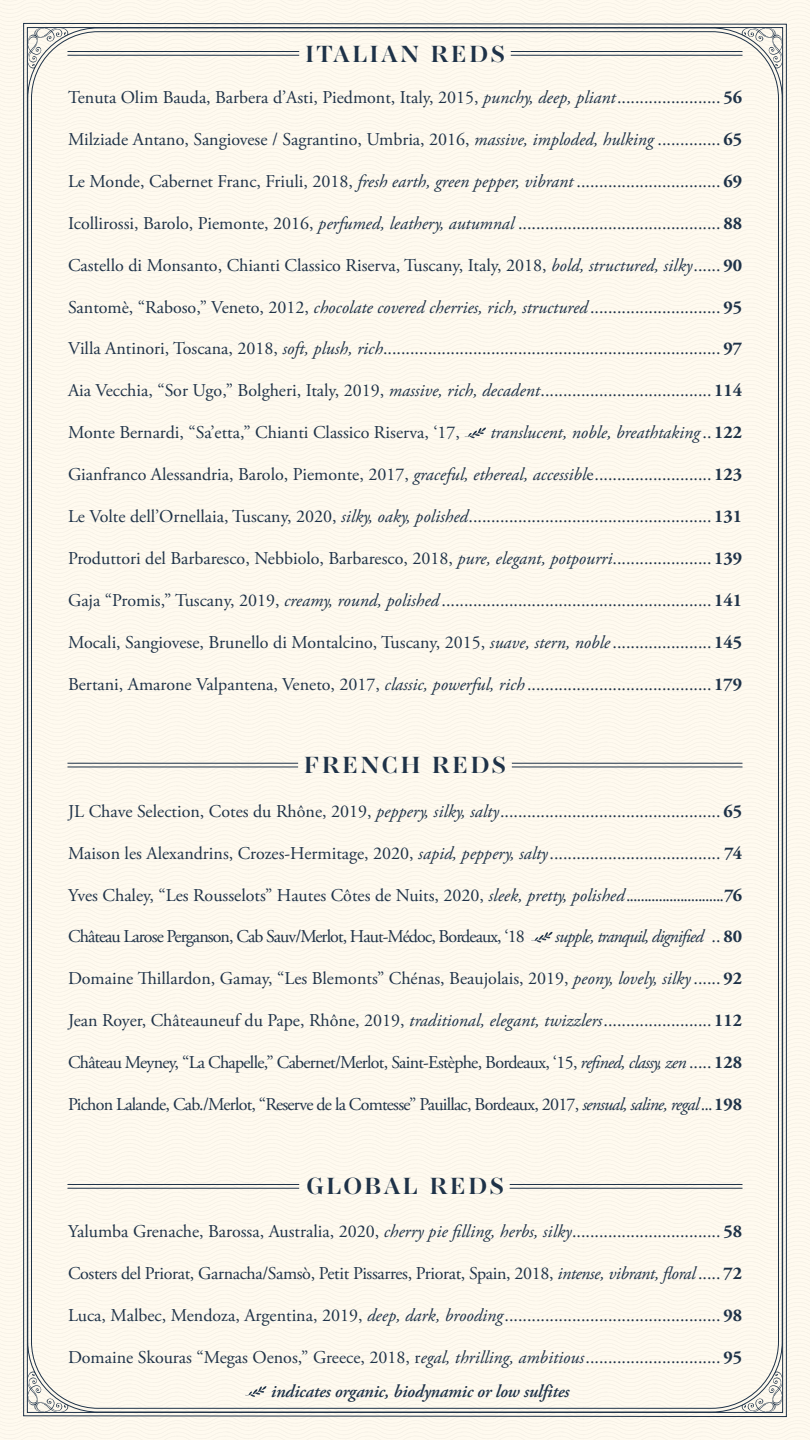
<style>
.page{position:relative;width:810px;height:1440px;background:#fff}
.page>*{position:absolute;margin:0;border:0;box-sizing:border-box;transform-origin:0 0}
.t1{font:700 24px "AW Conqueror Std Didot";letter-spacing:.1em;color:#1e3248}
.t2{font:18px "Adobe Garamond Pro";color:#1e3248}
.t3{font:18px "Adobe Garamond Pro";letter-spacing:-.04em;color:#1e3248}
.t4{font:18px "Adobe Garamond Pro";letter-spacing:-.02em;color:#1e3248}
.t5{font:18px "Adobe Garamond Pro";letter-spacing:-.05em;color:#1e3248}
.t6{font:italic 600 18px "Adobe Garamond Pro";letter-spacing:-.01em;color:#1e3248}
.t7{font:italic 18px "Adobe Garamond Pro";color:#1e3248}
.t8{font:italic 18px "Adobe Garamond Pro";letter-spacing:-.05em;color:#1e3248}
.s1{font-style:italic}
.s2{font-weight:700}
.s3{font-style:normal}
.s4{font-weight:700;font-style:normal}
</style>
<div class="page">
<div style="left:23px;top:23px;width:764px;height:1394px;background:#fffaef"></div>
<svg style="left:245px;top:1386px;width:22px;height:11px"></svg>
<svg style="left:465px;top:428px;width:21px;height:10px"></svg>
<svg style="left:531px;top:932px;width:22px;height:10px"></svg>
<hr style="left:68px;top:55px;width:231px;height:1px;background:#1e3248">
<hr style="left:68px;top:51px;width:231px;height:1px;background:#1e3248">
<hr style="left:511px;top:55px;width:231px;height:1px;background:#1e3248">
<hr style="left:511px;top:51px;width:231px;height:1px;background:#1e3248">
<hr style="left:68px;top:767px;width:230px;height:1px;background:#1e3248">
<hr style="left:68px;top:763px;width:230px;height:1px;background:#1e3248">
<hr style="left:512px;top:767px;width:230px;height:1px;background:#1e3248">
<hr style="left:512px;top:763px;width:230px;height:1px;background:#1e3248">
<hr style="left:68px;top:1188px;width:231px;height:1px;background:#1e3248">
<hr style="left:68px;top:1184px;width:231px;height:1px;background:#1e3248">
<hr style="left:510px;top:1188px;width:232px;height:1px;background:#1e3248">
<hr style="left:510px;top:1184px;width:232px;height:1px;background:#1e3248">
<h1 class="t1" style="left:305px;top:42px;width:202px">ITALIAN REDS</h1>
<p class="t2" style="left:68px;top:87px;width:676px">Tenuta Olim Bauda, Barbera d’Asti, Piedmont, Italy, 2015, <span class="s1">punchy, deep, pliant</span>....................... <span class="s2">56</span></p>
<p class="t2" style="left:68px;top:128px;width:676px">Milziade Antano, Sangiovese / Sagrantino, Umbria, 2016, <span class="s1">massive, imploded, hulking</span> .............. <span class="s2">65</span></p>
<p class="t2" style="left:68px;top:170px;width:676px">Le Monde, Cabernet Franc, Friuli, 2018, <span class="s1">fresh earth, green pepper, vibrant</span> ................................ <span class="s2">69</span></p>
<p class="t2" style="left:68px;top:212px;width:676px">Icollirossi, Barolo, Piemonte, 2016, <span class="s1">perfumed, leathery, autumnal</span> ............................................. <span class="s2">88</span></p>
<p class="t2" style="left:68px;top:254px;width:676px">Castello di Monsanto, Chianti Classico Riserva, Tuscany, Italy, 2018, <span class="s1">bold, structured, silky</span>...... <span class="s2">90</span></p>
<p class="t2" style="left:68px;top:296px;width:676px">Santomè, “Raboso,” Veneto, 2012, <span class="s1">chocolate covered cherries, rich, structured</span> ............................. <span class="s2">95</span></p>
<p class="t2" style="left:68px;top:338px;width:676px">Villa Antinori, Toscana, 2018, <span class="s1">soft, plush, rich</span>........................................................................... <span class="s2">97</span></p>
<p class="t2" style="left:68px;top:380px;width:676px">Aia Vecchia, “Sor Ugo,” Bolgheri, Italy, 2019, <span class="s1">massive, rich, decadent</span>...................................... <span class="s2">114</span></p>
<p class="t2" style="left:68px;top:422px;width:394px">Monte Bernardi, “Sa’etta,” Chianti Classico Riserva, ‘17,</p>
<p class="t7" style="left:490px;top:422px;width:253px">translucent, noble, breathtaking<span class="s3">..</span> <span class="s4">122</span></p>
<p class="t2" style="left:68px;top:464px;width:676px">Gianfranco Alessandria, Barolo, Piemonte, 2017, <span class="s1">graceful, ethereal, accessibl</span>e.......................... <span class="s2">123</span></p>
<p class="t2" style="left:68px;top:505px;width:676px">Le Volte dell’Ornellaia, Tuscany, 2020, <span class="s1">silky, oaky, polished</span>...................................................... <span class="s2">131</span></p>
<p class="t2" style="left:68px;top:547px;width:676px">Produttori del Barbaresco, Nebbiolo, Barbaresco, 2018, <span class="s1">pure, elegant, potpourri</span>...................... <span class="s2">139</span></p>
<p class="t2" style="left:68px;top:589px;width:676px">Gaja “Promis,” Tuscany, 2019, <span class="s1">creamy, round, polished</span> ............................................................ <span class="s2">141</span></p>
<p class="t2" style="left:68px;top:631px;width:676px">Mocali, Sangiovese, Brunello di Montalcino, Tuscany, 2015, <span class="s1">suave, stern, noble</span>...................... <span class="s2">145</span></p>
<p class="t2" style="left:68px;top:673px;width:676px">Bertani, Amarone Valpantena, Veneto, 2017, <span class="s1">classic, powerful, rich</span> ......................................... <span class="s2">179</span></p>
<h1 class="t1" style="left:304px;top:753px;width:204px">FRENCH REDS</h1>
<p class="t2" style="left:68px;top:800px;width:676px">JL Chave Selection, Cotes du Rhône, 2019, <span class="s1">peppery, silky, salty</span>................................................. <span class="s2">65</span></p>
<p class="t2" style="left:68px;top:842px;width:676px">Maison les Alexandrins, Crozes-Hermitage, 2020, <span class="s1">sapid, peppery, salty</span>...................................... <span class="s2">74</span></p>
<p class="t2" style="left:68px;top:884px;width:676px">Yves Chaley, “Les Rousselots” Hautes Côtes de Nuits, 2020, <span class="s1">sleek, pretty, polished</span>...........................<span class="s2">76</span></p>
<p class="t5" style="left:68px;top:926px;width:458px">Château Larose Perganson, Cab Sauv/Merlot, Haut-Médoc, Bordeaux, ‘18</p>
<p class="t8" style="left:555px;top:926px;width:189px">supple, tranquil, dignified <span class="s3">..</span> <span class="s4">80</span></p>
<p class="t2" style="left:68px;top:968px;width:676px">Domaine Thillardon, Gamay, “Les Blemonts” Chénas, Beaujolais, 2019, <span class="s1">peony, lovely, silky</span>...... <span class="s2">92</span></p>
<p class="t2" style="left:68px;top:1010px;width:676px">Jean Royer, Châteauneuf du Pape, Rhône, 2019, <span class="s1">traditional, elegant, twizzlers</span>........................ <span class="s2">112</span></p>
<p class="t3" style="left:68px;top:1052px;width:676px">Château Meyney, “La Chapelle,” Cabernet/Merlot, Saint-Estèphe, Bordeaux, ‘15, <span class="s1">refined, classy, zen</span> ..... <span class="s2">128</span></p>
<p class="t3" style="left:68px;top:1094px;width:676px">Pichon Lalande, Cab./Merlot, “Reserve de la Comtesse” Pauillac, Bordeaux, 2017, <span class="s1">sensual, saline, regal</span>...<span class="s2">198</span></p>
<h1 class="t1" style="left:306px;top:1174px;width:200px">GLOBAL REDS</h1>
<p class="t2" style="left:68px;top:1221px;width:676px">Yalumba Grenache, Barossa, Australia, 2020, <span class="s1">cherry pie filling, herbs, silky</span>................................. <span class="s2">58</span></p>
<p class="t4" style="left:68px;top:1263px;width:676px">Costers del Priorat, Garnacha/Samsò, Petit Pissarres, Priorat, Spain, 2018, <span class="s1">intense, vibrant, floral</span> ..... <span class="s2">72</span></p>
<p class="t2" style="left:68px;top:1305px;width:676px">Luca, Malbec, Mendoza, Argentina, 2019, <span class="s1">deep, dark, brooding</span>................................................ <span class="s2">98</span></p>
<p class="t2" style="left:68px;top:1346px;width:676px">Domaine Skouras “Megas Oenos,” Greece, 2018, r<span class="s1">egal, thrilling, ambitious</span>.............................. <span class="s2">95</span></p>
<p class="t6" style="left:271px;top:1381px;width:300px">indicates organic, biodynamic or low sulfites</p>
</div>
